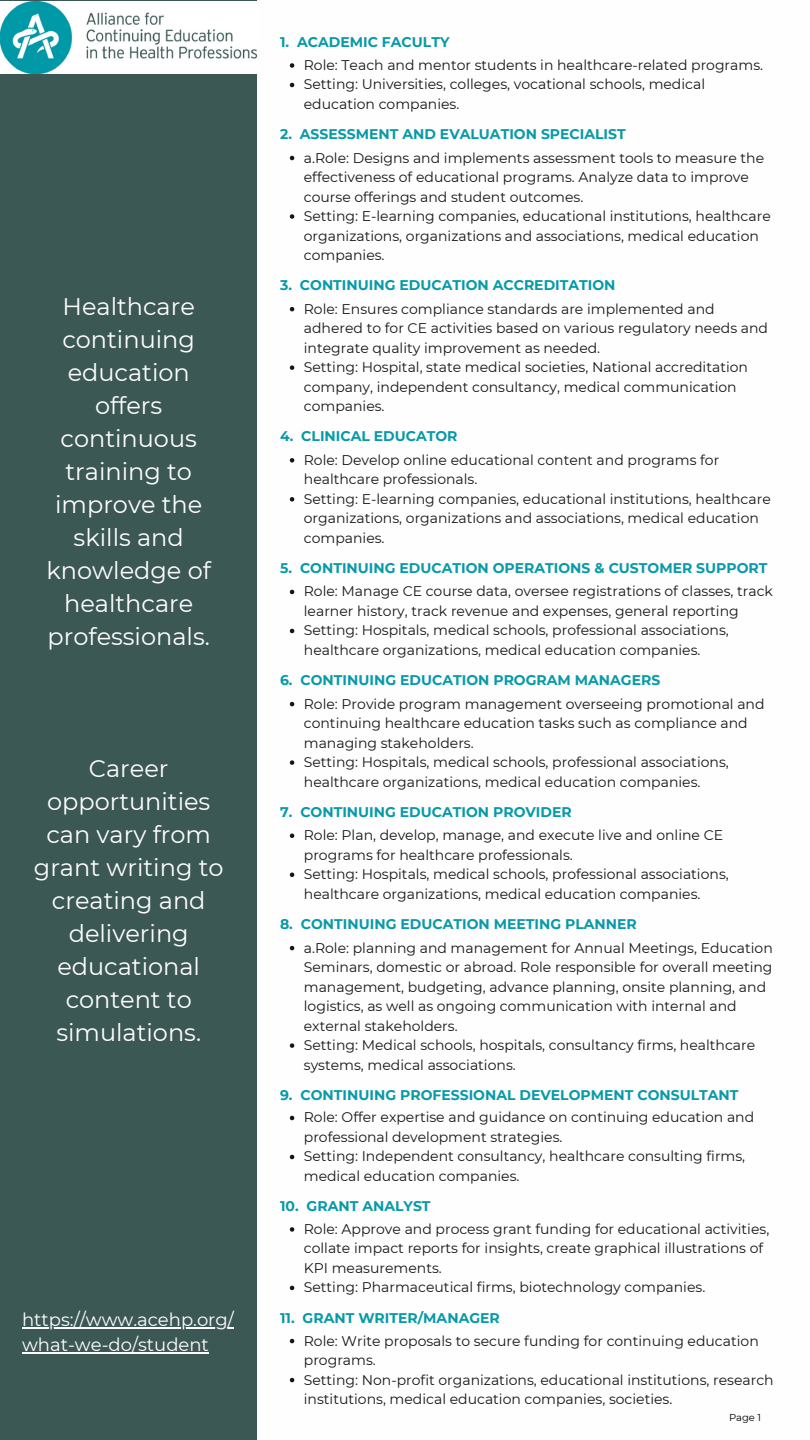
<style>
.page{position:relative;width:810px;height:1440px;background:#3c5855}
.page>*{position:absolute;margin:0;border:0;box-sizing:border-box;transform-origin:0 0}
.t1{font:24px/33px "Montserrat";color:#fefefe;text-align:center}
.t2{font:18px/24.8px "Montserrat";color:#fefefe}
.t3{font:14px/19.5px "Montserrat";color:#161616}
.t4{font:700 14px "Montserrat";color:#079aa8}
.t5{font:10px "Montserrat";color:#000}
</style>
<div class="page">
<div style="left:257px;top:0;width:553px;height:1440px;background:#fefefe"></div>
<img style="left:0;top:1px;width:257px;height:72px">
<svg style="left:290px;top:156px;width:4px;height:4px"></svg>
<svg style="left:290px;top:214px;width:4px;height:5px"></svg>
<svg style="left:290px;top:458px;width:4px;height:5px"></svg>
<svg style="left:290px;top:497px;width:4px;height:5px"></svg>
<svg style="left:290px;top:590px;width:4px;height:4px"></svg>
<svg style="left:290px;top:629px;width:4px;height:4px"></svg>
<svg style="left:290px;top:834px;width:4px;height:4px"></svg>
<svg style="left:290px;top:873px;width:4px;height:4px"></svg>
<svg style="left:290px;top:1116px;width:4px;height:4px"></svg>
<svg style="left:290px;top:1155px;width:4px;height:4px"></svg>
<svg style="left:290px;top:1227px;width:4px;height:5px"></svg>
<svg style="left:290px;top:1286px;width:4px;height:4px"></svg>
<svg style="left:290px;top:63px;width:4px;height:5px"></svg>
<svg style="left:290px;top:83px;width:4px;height:4px"></svg>
<svg style="left:290px;top:702px;width:4px;height:4px"></svg>
<svg style="left:290px;top:760px;width:4px;height:5px"></svg>
<svg style="left:290px;top:1339px;width:4px;height:4px"></svg>
<svg style="left:290px;top:1378px;width:4px;height:4px"></svg>
<hr style="left:22px;top:1327px;width:212px;height:2px;background:#fefefe">
<hr style="left:22px;top:1352px;width:187px;height:2px;background:#fefefe">
<svg style="left:290px;top:946px;width:4px;height:4px"></svg>
<svg style="left:290px;top:1043px;width:4px;height:5px"></svg>
<svg style="left:290px;top:307px;width:4px;height:4px"></svg>
<svg style="left:290px;top:365px;width:4px;height:5px"></svg>
<h3 class="t1" style="left:46px;top:290px;width:166px">Healthcare continuing education offers continuous training to improve the skills and knowledge of healthcare professionals.</h3>
<p class="t1" style="left:34px;top:752px;width:191px">Career opportunities can vary from grant writing to creating and delivering educational content to simulations.</p>
<p class="t2" style="left:22px;top:1307px;width:213px">https://www.acehp.org/ what-we-do/student</p>
<h3 class="t4" style="left:280px;top:33px;width:171px">1. ACADEMIC FACULTY</h3>
<p class="t3" style="left:304px;top:55px;width:461px">Role: Teach and mentor students in healthcare-related programs.</p>
<p class="t3" style="left:304px;top:75px;width:403px">Setting: Universities, colleges, vocational schools, medical education companies.</p>
<h1 class="t4" style="left:280px;top:126px;width:347px">2. ASSESSMENT AND EVALUATION SPECIALIST</h1>
<h1 class="t3" style="left:304px;top:148px;width:462px">a.Role: Designs and implements assessment tools to measure the effectiveness of educational programs. Analyze data to improve course offerings and student outcomes.</h1>
<h2 class="t3" style="left:304px;top:206px;width:468px">Setting: E-learning companies, educational institutions, healthcare organizations, organizations and associations, medical education companies.</h2>
<p class="t4" style="left:280px;top:277px;width:337px">3. CONTINUING EDUCATION ACCREDITATION</p>
<p class="t3" style="left:304px;top:299px;width:466px">Role: Ensures compliance standards are implemented and adhered to for CE activities based on various regulatory needs and integrate quality improvement as needed.</p>
<p class="t3" style="left:304px;top:357px;width:446px">Setting: Hospital, state medical societies, National accreditation company, independent consultancy, medical communication companies.</p>
<h3 class="t4" style="left:280px;top:428px;width:179px">4. CLINICAL EDUCATOR</h3>
<p class="t3" style="left:304px;top:450px;width:417px">Role: Develop online educational content and programs for healthcare professionals.</p>
<p class="t3" style="left:304px;top:489px;width:468px">Setting: E-learning companies, educational institutions, healthcare organizations, organizations and associations, medical education companies.</p>
<h3 class="t4" style="left:280px;top:559px;width:489px">5. CONTINUING EDUCATION OPERATIONS &amp; CUSTOMER SUPPORT</h3>
<p class="t3" style="left:304px;top:582px;width:471px">Role: Manage CE course data, oversee registrations of classes, track learner history, track revenue and expenses, general reporting</p>
<p class="t3" style="left:304px;top:621px;width:426px">Setting: Hospitals, medical schools, professional associations, healthcare organizations, medical education companies.</p>
<h3 class="t4" style="left:280px;top:672px;width:382px">6. CONTINUING EDUCATION PROGRAM MANAGERS</h3>
<p class="t3" style="left:304px;top:694px;width:462px">Role: Provide program management overseeing promotional and continuing healthcare education tasks such as compliance and managing stakeholders.</p>
<p class="t3" style="left:304px;top:752px;width:426px">Setting: Hospitals, medical schools, professional associations, healthcare organizations, medical education companies.</p>
<h3 class="t4" style="left:280px;top:803px;width:293px">7. CONTINUING EDUCATION PROVIDER</h3>
<p class="t3" style="left:304px;top:825px;width:421px">Role: Plan, develop, manage, and execute live and online CE programs for healthcare professionals.</p>
<p class="t3" style="left:304px;top:864px;width:426px">Setting: Hospitals, medical schools, professional associations, healthcare organizations, medical education companies.</p>
<p class="t4" style="left:280px;top:915px;width:358px">8. CONTINUING EDUCATION MEETING PLANNER</p>
<p class="t3" style="left:304px;top:938px;width:471px">a.Role: planning and management for Annual Meetings, Education Seminars, domestic or abroad. Role responsible for overall meeting management, budgeting, advance planning, onsite planning, and logistics, as well as ongoing communication with internal and external stakeholders.</p>
<h3 class="t3" style="left:304px;top:1035px;width:453px">Setting: Medical schools, hospitals, consultancy firms, healthcare systems, medical associations.</h3>
<h3 class="t4" style="left:280px;top:1086px;width:460px">9. CONTINUING PROFESSIONAL DEVELOPMENT CONSULTANT</h3>
<p class="t3" style="left:304px;top:1108px;width:452px">Role: Offer expertise and guidance on continuing education and professional development strategies.</p>
<p class="t3" style="left:304px;top:1147px;width:443px">Setting: Independent consultancy, healthcare consulting firms, medical education companies.</p>
<h3 class="t4" style="left:280px;top:1198px;width:152px">10. GRANT ANALYST</h3>
<p class="t3" style="left:304px;top:1219px;width:467px">Role: Approve and process grant funding for educational activities, collate impact reports for insights, create graphical illustrations of<br>KPI measurements.</p>
<p class="t3" style="left:304px;top:1278px;width:403px">Setting: Pharmaceutical firms, biotechnology companies.</p>
<h3 class="t4" style="left:280px;top:1309px;width:221px">11. GRANT WRITER/MANAGER</h3>
<p class="t3" style="left:304px;top:1331px;width:456px">Role: Write proposals to secure funding for continuing education programs.</p>
<p class="t3" style="left:304px;top:1370px;width:471px">Setting: Non-profit organizations, educational institutions, research institutions, medical education companies, societies.</p>
<h3 class="t5" style="left:729px;top:1411px;width:34px">Page 1</h3>
</div>
